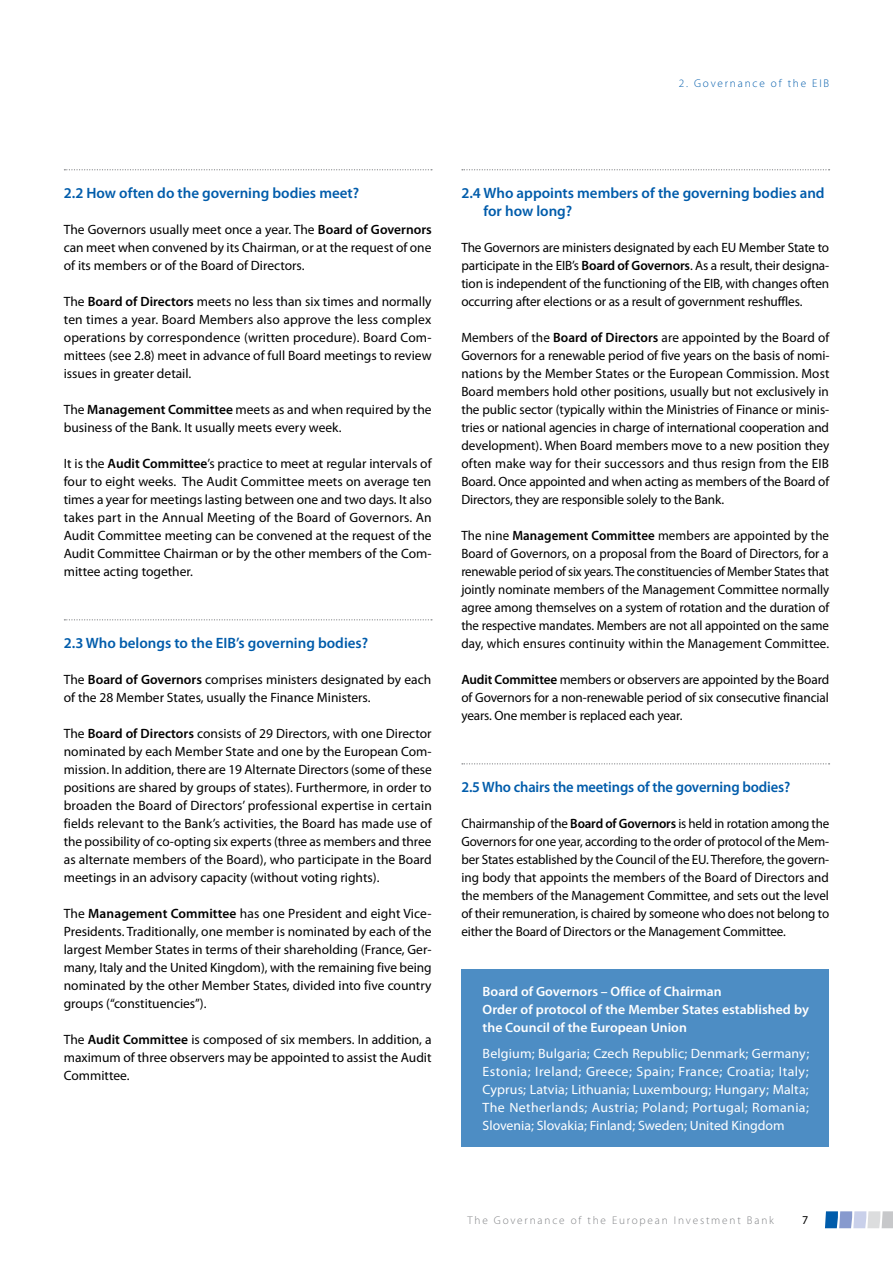
<style>
.page{position:relative;width:893px;height:1263px;background:#fff}
.page>*{position:absolute;margin:0;border:0;box-sizing:border-box;transform-origin:0 0}
.t1{font:600 15px/18px "Myriad Pro";color:#005cab}
.t2{font:13.5px/18px "Myriad Pro";color:#000;text-align:justify}
.t3{font:13.5px/18px "Myriad Pro";color:#000;text-align:justify;scale:.96 1}
.t4{font:13.5px/18px "Myriad Pro";color:#fff;text-align:justify}
.t5{font:600 13.5px/18px "Myriad Pro";color:#fff}
.t6{font:12px "Myriad Pro";color:#000}
.t7{font:300 11.25px "Myriad Pro";letter-spacing:.16em;color:#808285}
.t8{font:300 11.25px "Myriad Pro";letter-spacing:.16em;color:#005cab}
.s1{font-weight:600}
</style>
<div class="page">
<svg style="left:825px;top:1211px;width:68px;height:17px"></svg>
<div style="left:461px;top:969px;width:368px;height:178px;background:#4d8dc4"></div>
<svg style="left:64px;top:169px;width:368px;height:1px"></svg>
<svg style="left:64px;top:619px;width:368px;height:1px"></svg>
<svg style="left:462px;top:169px;width:368px;height:1px"></svg>
<svg style="left:462px;top:763px;width:368px;height:1px"></svg>
<p class="t8" style="left:679px;top:77px;width:152px">2. Governance of the EIB</p>
<p class="t1" style="left:64px;top:184px;width:297px">2.2 How often do the governing bodies meet?</p>
<p class="t2" style="left:64px;top:220px;width:370px">The Governors usually meet once a year. The <span class="s1">Board of Governors </span>can meet when convened by its Chairman, or at the request of one of its members or of the Board of Directors.</p>
<p class="t2" style="left:64px;top:292px;width:369px">The <span class="s1">Board of Directors</span> meets no less than six times and normally ten times a year. Board Members also approve the less complex operations by correspondence (written procedure). Board Com&shy;mittees (see 2.8) meet in advance of full Board meetings to review issues in greater detail.</p>
<p class="t2" style="left:64px;top:400px;width:369px">The <span class="s1">Management Committee</span> meets as and when required by the business of the Bank. It usually meets every week.</p>
<p class="t2" style="left:64px;top:454px;width:370px">It is the <span class="s1">Audit Committee</span>’s practice to meet at regular intervals of four to eight weeks. The Audit Committee meets on average ten times a year for meetings lasting between one and two days. It also takes part in the Annual Meeting of the Board of Governors. An Audit Committee meeting can be convened at the request of the Audit Committee Chairman or by the other members of the Com&shy;mittee acting together.</p>
<p class="t1" style="left:64px;top:634px;width:306px">2.3 Who belongs to the EIB’s governing bodies?</p>
<p class="t2" style="left:64px;top:670px;width:369px">The <span class="s1">Board of Governors</span> comprises ministers designated by each of the 28 Member States, usually the Finance Ministers.</p>
<p class="t2" style="left:64px;top:724px;width:370px">The <span class="s1">Board of Directors</span> consists of 29 Directors, with one Director nominated by each Member State and one by the European Com&shy;mission. In addition, there are 19 Alternate Directors (some of these positions are shared by groups of states). Furthermore, in order to broaden the Board of Directors’ professional expertise in certain fields relevant to the Bank’s activities, the Board has made use of the possibility of co-opting six experts (three as members and three as alternate members of the Board), who participate in the Board meetings in an advisory capacity (without voting rights).</p>
<p class="t2" style="left:64px;top:904px;width:369px">The <span class="s1">Management Committee</span> has one President and eight Vice-Presidents. Traditionally, one member is nominated by each of the largest Member States in terms of their shareholding (France, Ger&shy;many, Italy and the United Kingdom), with the remaining five being nominated by the other Member States, divided into five country groups (“constituencies”).</p>
<p class="t2" style="left:64px;top:1030px;width:369px">The <span class="s1">Audit Committee</span> is composed of six members. In addition, a maximum of three observers may be appointed to assist the Audit Committee.</p>
<p class="t1" style="left:484px;top:184px;width:343px;text-indent:-22px">2.4 Who appoints members of the governing bodies and for how long?</p>
<p class="t2" style="left:461px;top:238px;width:369px">The Governors are ministers designated by each EU Member State to participate in the EIB’s <span class="s1">Board of Governors</span>. As a result, their designa&shy;tion is independent of the functioning of the EIB, with changes often occurring after elections or as a result of government reshuffles.</p>
<p class="t2" style="left:461px;top:328px;width:370px">Members of the <span class="s1">Board of Directors</span> are appointed by the Board of Governors for a renewable period of five years on the basis of nomi&shy;nations by the Member States or the European Commission. Most Board members hold other positions, usually but not exclusively in the public sector (typically within the Ministries of Finance or minis&shy;tries or national agencies in charge of international cooperation and development). When Board members move to a new position they often make way for their successors and thus resign from the EIB Board. Once appointed and when acting as members of the Board of Directors, they are responsible solely to the Bank.</p>
<p class="t3" style="left:461px;top:526px;width:385px">The nine <span class="s1">Management Committee</span> members are appointed by the Board of Governors, on a proposal from the Board of Directors, for a renewable period of six years. The constituencies of Member States that jointly nominate members of the Management Committee normally agree among themselves on a system of rotation and the duration of the respective mandates. Members are not all appointed on the same day, which ensures continuity within the Management Committee.</p>
<p class="t2" style="left:461px;top:670px;width:369px"><span class="s1">Audit Committee</span> members or observers are appointed by the Board of Governors for a non-renewable period of six consecutive financial years. One member is replaced each year.</p>
<p class="t1" style="left:461px;top:778px;width:330px">2.5 Who chairs the meetings of the governing bodies?</p>
<p class="t3" style="left:461px;top:814px;width:385px">Chairmanship of the <span class="s1">Board of Governors</span> is held in rotation among the Governors for one year, according to the order of protocol of the Mem&shy;ber States established by the Council of the EU. Therefore, the govern&shy;ing body that appoints the members of the Board of Directors and the members of the Management Committee, and sets out the level of their remuneration, is chaired by someone who does not belong to either the Board of Directors or the Management Committee.</p>
<p class="t5" style="left:483px;top:982px;width:328px">Board of Governors – Office of Chairman<br>Order of protocol of the Member States established by the Council of the European Union</p>
<p class="t4" style="left:483px;top:1044px;width:328px">Belgium; Bulgaria; Czech Republic; Denmark; Germany; Estonia; Ireland; Greece; Spain; France; Croatia; Italy; Cyprus; Latvia; Lithuania; Luxembourg; Hungary; Malta; The Netherlands; Austria; Poland; Portugal; Romania; Slovenia; Slovakia; Finland; Sweden; United Kingdom</p>
<p class="t7" style="left:468px;top:1213px;width:308px">The Governance of the European Investment Bank</p>
<p class="t6" style="left:802px;top:1212px;width:8px">7</p>
</div>
